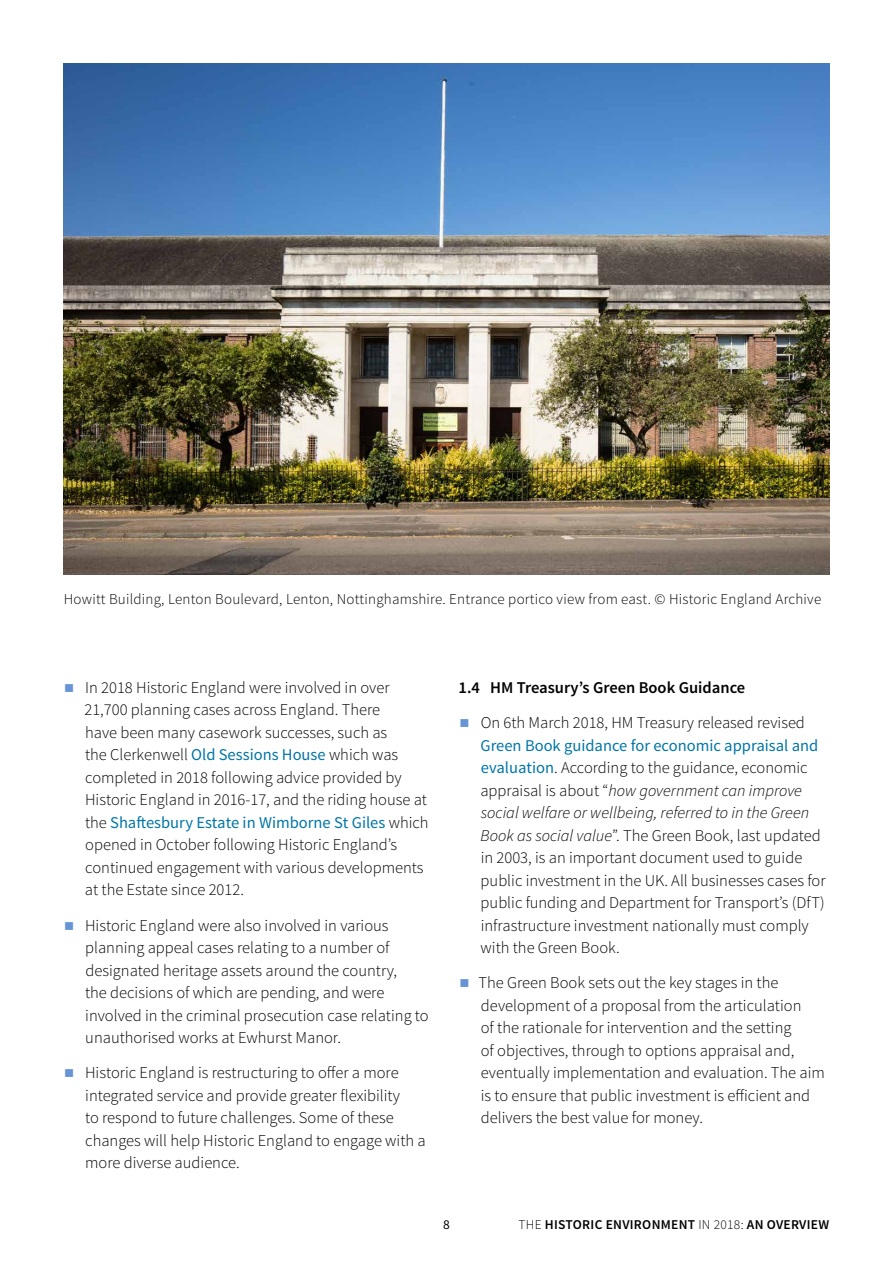
<style>
.page{position:relative;width:893px;height:1263px;background:#fff}
.page>*{position:absolute;margin:0;border:0;box-sizing:border-box;transform-origin:0 0}
.t1{font:300 16.5px/22.5px "Source Sans Pro";color:#000}
.Overview_Para_Headin{font:600 16.5px "Source Sans Pro";color:#000}
.Captions{font:300 15px "Source Sans Pro";letter-spacing:.015em;color:#000}
.t2{font:600 13.5px "Source Sans Pro";letter-spacing:.02em;color:#000}
.t3{font:13.5px "Source Sans Pro";color:#000}
.s1{font-weight:400;color:#0075a7}
.s2{font-style:italic}
.s3{font-weight:300}
</style>
<div class="page">
<img style="left:64px;top:64px;width:765px;height:510px">
<p class="Captions" style="left:64px;top:590px;width:759px">Howitt Building, Lenton Boulevard, Lenton, Nottinghamshire. Entrance portico view from east. © Historic England Archive</p>
<p class="t1" style="left:84px;top:676px;width:346px">In 2018 Historic England were involved in over 21,700 planning cases across England. There<br>have been many casework successes, such as<br>the Clerkenwell <span class="s1">Old Sessions House</span> which was completed in 2018 following advice provided by Historic England in 2016-17, and the riding house at the <span class="s1">Shaftesbury Estate in Wimborne St Giles</span> which opened in October following Historic England’s continued engagement with various developments at the Estate since 2012.</p>
<p class="t1" style="left:85px;top:914px;width:345px">Historic England were also involved in various planning appeal cases relating to a number of designated heritage assets around the country,<br>the decisions of which are pending, and were involved in the criminal prosecution case relating to unauthorised works at Ewhurst Manor.</p>
<p class="t1" style="left:85px;top:1062px;width:342px">Historic England is restructuring to offer a more integrated service and provide greater flexibility<br>to respond to future challenges. Some of these changes will help Historic England to engage with a more diverse audience.</p>
<p class="Overview_Para_Headin" style="left:459px;top:677px;width:288px">1.4 HM Treasury’s Green Book Guidance</p>
<p class="t1" style="left:480px;top:711px;width:347px">On 6th March 2018, HM Treasury released revised <span class="s1">Green Book guidance for economic appraisal and evaluation</span>. According to the guidance, economic appraisal is about “<span class="s2">how government can improve social welfare or wellbeing, referred to in the Green Book as social value</span>”. The Green Book, last updated in 2003, is an important document used to guide public investment in the UK. All businesses cases for public funding and Department for Transport’s (DfT) infrastructure investment nationally must comply with the Green Book.</p>
<p class="t1" style="left:479px;top:972px;width:348px">The Green Book sets out the key stages in the development of a proposal from the articulation<br>of the rationale for intervention and the setting<br>of objectives, through to options appraisal and, eventually implementation and evaluation. The aim is to ensure that public investment is efficient and delivers the best value for money.</p>
<p class="t3" style="left:443px;top:1216px;width:8px">8</p>
<p class="t2" style="left:518px;top:1216px;width:312px"><span class="s3">THE</span> HISTORIC ENVIRONMENT <span class="s3">IN 2018:</span> AN OVERVIEW</p>
</div>
